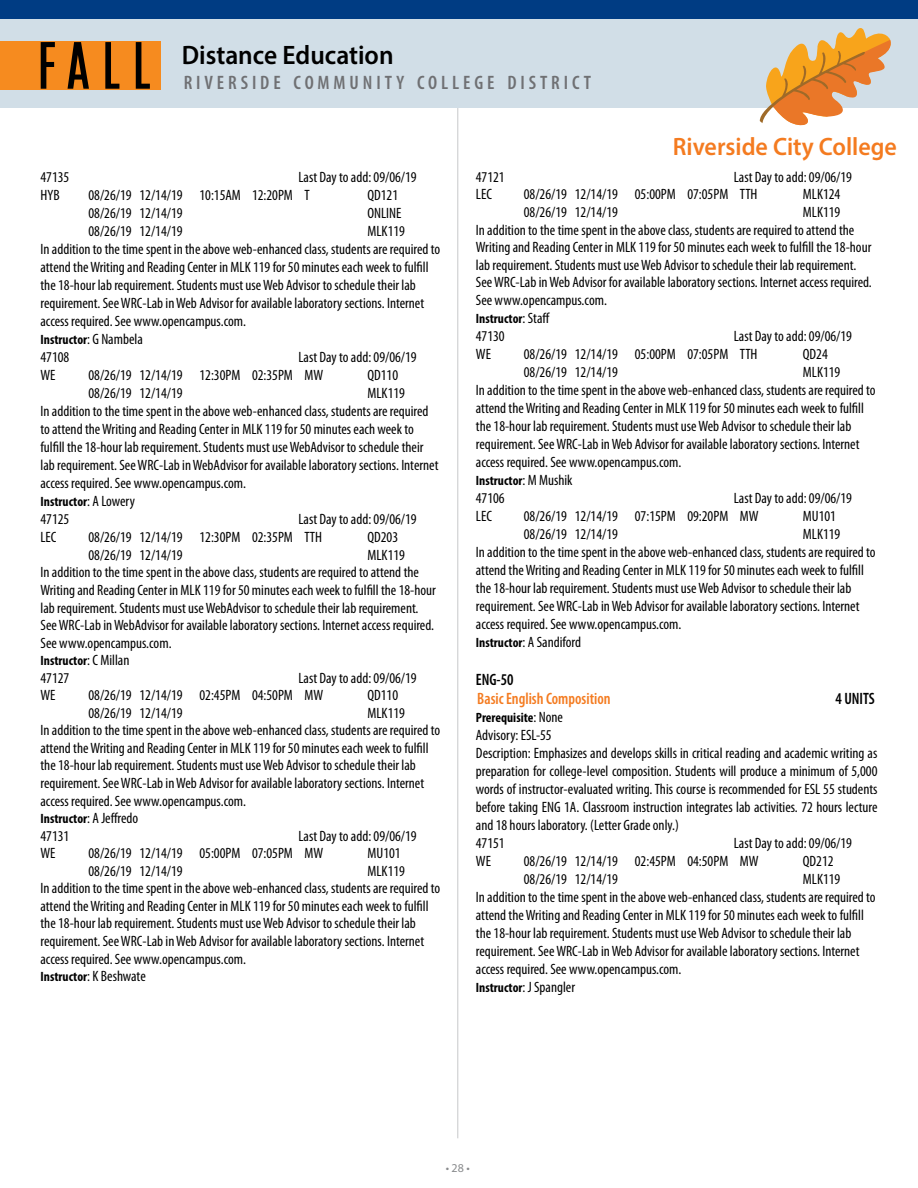
<style>
.page{position:relative;width:918px;height:1188px;background:#fff}
.page>*{position:absolute;margin:0;border:0;box-sizing:border-box;transform-origin:0 0}
.t1{font:600 26.85px "Myriad Pro";color:#000;scale:.95 1}
.t2{font:600 25.2px "Myriad Pro";color:#f47b20;scale:.95 1}
.t3{font:600 condensed 19.5px "Myriad Pro";letter-spacing:.2em;color:#6f7073}
.t4{font:600 condensed 16.5px "Myriad Pro";color:#f47b20;scale:.95 1}
.t5{font:600 condensed 16.5px "Myriad Pro";color:#000;scale:.95 1}
.t6{font:condensed 15px/18px "Myriad Pro";color:#000}
.t7{font:700 condensed 13.5px "Myriad Pro";color:#000}
.t8{font:12px "Myriad Pro";color:#888a8c}
.s1{font-weight:400;font-size:15px}
.s2{font-weight:700;font-size:13.5px}
</style>
<div class="page">
<hr style="left:457px;top:84px;width:1px;height:1054px;background:#c7c8ca">
<div style="left:0;top:0;width:918px;height:108px;background:#d1dee7"></div>
<div style="left:0;top:0;width:918px;height:18px;background:#003c83"></div>
<svg style="left:760px;top:28px;width:131px;height:98px"></svg>
<div style="left:0;top:41px;width:160px;height:48px;background:#f68b1f"></div>
<svg style="left:41px;top:42px;width:109px;height:47px"></svg>
<h1 class="t1" style="left:182px;top:38px;width:225px">Distance Education</h1>
<h3 class="t3" style="left:184px;top:71px;width:409px">RIVERSIDE COMMUNITY COLLEGE DISTRICT</h3>
<h2 class="t2" style="left:673px;top:131px;width:237px">Riverside City College</h2>
<p class="t6" style="left:40px;top:168px;width:30px">47135</p>
<p class="t6" style="left:298px;top:168px;width:120px">Last Day to add: 09/06/19</p>
<p class="t6" style="left:40px;top:186px;width:21px">HYB</p>
<p class="t6" style="left:88px;top:186px;width:223px">08/26/19 12/14/19 10:15AM 12:20PM T</p>
<p class="t6" style="left:368px;top:186px;width:32px">QD121</p>
<p class="t6" style="left:88px;top:204px;width:96px">08/26/19 12/14/19</p>
<p class="t6" style="left:368px;top:204px;width:36px">ONLINE</p>
<p class="t6" style="left:88px;top:222px;width:96px">08/26/19 12/14/19</p>
<p class="t6" style="left:40px;top:222px;width:401px;text-indent:327px">MLK119<br>In addition to the time spent in the above web-enhanced class, students are required to attend the Writing and Reading Center in MLK 119 for 50 minutes each week to fulfill the 18-hour lab requirement. Students must use Web Advisor to schedule their lab requirement. See WRC-Lab in Web Advisor for available laboratory sections. Internet access required. See www.opencampus.com.</p>
<p class="t7" style="left:40px;top:331px;width:104px">Instructor<span class="s1">: G Nambela</span></p>
<p class="t6" style="left:41px;top:348px;width:30px">47108</p>
<p class="t6" style="left:299px;top:348px;width:120px">Last Day to add: 09/06/19</p>
<p class="t6" style="left:41px;top:366px;width:17px">WE</p>
<p class="t6" style="left:89px;top:366px;width:236px">08/26/19 12/14/19 12:30PM 02:35PM MW</p>
<p class="t6" style="left:368px;top:366px;width:32px">QD110</p>
<p class="t6" style="left:89px;top:384px;width:96px">08/26/19 12/14/19</p>
<p class="t6" style="left:41px;top:384px;width:400px;text-indent:327px">MLK119<br>In addition to the time spent in the above web-enhanced class, students are required to attend the Writing and Reading Center in MLK 119 for 50 minutes each week to fulfill the 18-hour lab requirement. Students must use WebAdvisor to schedule their lab requirement. See WRC-Lab in WebAdvisor for available laboratory sections. Internet access required. See www.opencampus.com.</p>
<p class="t7" style="left:40px;top:493px;width:96px">Instructor<span class="s1">: A Lowery</span></p>
<p class="t6" style="left:41px;top:510px;width:30px">47125</p>
<p class="t6" style="left:299px;top:510px;width:120px">Last Day to add: 09/06/19</p>
<p class="t6" style="left:41px;top:528px;width:18px">LEC</p>
<p class="t6" style="left:89px;top:528px;width:235px">08/26/19 12/14/19 12:30PM 02:35PM TTH</p>
<p class="t6" style="left:368px;top:528px;width:32px">QD203</p>
<p class="t6" style="left:89px;top:546px;width:96px">08/26/19 12/14/19</p>
<p class="t6" style="left:41px;top:546px;width:397px;line-height:17.5px;text-indent:327px">MLK119<br>In addition to the time spent in the above class, students are required to attend the Writing and Reading Center in MLK 119 for 50 minutes each week to fulfill the 18-hour lab requirement. Students must use WebAdvisor to schedule their lab requirement.<br>See WRC-Lab in WebAdvisor for available laboratory sections. Internet access required.<br>See www.opencampus.com.</p>
<p class="t7" style="left:40px;top:652px;width:90px">Instructor<span class="s1">: C Millan</span></p>
<p class="t6" style="left:41px;top:669px;width:30px">47127</p>
<p class="t6" style="left:299px;top:669px;width:120px">Last Day to add: 09/06/19</p>
<p class="t6" style="left:41px;top:686px;width:17px">WE</p>
<p class="t6" style="left:89px;top:686px;width:236px">08/26/19 12/14/19 02:45PM 04:50PM MW</p>
<p class="t6" style="left:368px;top:686px;width:32px">QD110</p>
<p class="t6" style="left:89px;top:704px;width:96px">08/26/19 12/14/19</p>
<p class="t6" style="left:41px;top:704px;width:401px;line-height:17.5px;text-indent:327px">MLK119<br>In addition to the time spent in the above web-enhanced class, students are required to attend the Writing and Reading Center in MLK 119 for 50 minutes each week to fulfill the 18-hour lab requirement. Students must use Web Advisor to schedule their lab requirement. See WRC-Lab in Web Advisor for available laboratory sections. Internet access required. See www.opencampus.com.</p>
<p class="t7" style="left:40px;top:810px;width:99px">Instructor<span class="s1">: A Jeffredo</span></p>
<p class="t6" style="left:41px;top:827px;width:30px">47131</p>
<p class="t6" style="left:299px;top:827px;width:120px">Last Day to add: 09/06/19</p>
<p class="t6" style="left:41px;top:844px;width:17px">WE</p>
<p class="t6" style="left:89px;top:844px;width:236px">08/26/19 12/14/19 05:00PM 07:05PM MW</p>
<p class="t6" style="left:368px;top:844px;width:35px">MU101</p>
<p class="t6" style="left:89px;top:862px;width:96px">08/26/19 12/14/19</p>
<p class="t6" style="left:41px;top:862px;width:401px;line-height:17.5px;text-indent:327px">MLK119<br>In addition to the time spent in the above web-enhanced class, students are required to attend the Writing and Reading Center in MLK 119 for 50 minutes each week to fulfill the 18-hour lab requirement. Students must use Web Advisor to schedule their lab requirement. See WRC-Lab in Web Advisor for available laboratory sections. Internet access required. See www.opencampus.com.</p>
<p class="t7" style="left:40px;top:968px;width:107px">Instructor<span class="s1">: K Beshwate</span></p>
<p class="t6" style="left:476px;top:168px;width:30px">47121</p>
<p class="t6" style="left:734px;top:168px;width:120px">Last Day to add: 09/06/19</p>
<p class="t6" style="left:476px;top:185px;width:18px">LEC</p>
<p class="t6" style="left:524px;top:185px;width:235px">08/26/19 12/14/19 05:00PM 07:05PM TTH</p>
<p class="t6" style="left:803px;top:185px;width:39px">MLK124</p>
<p class="t6" style="left:524px;top:203px;width:96px">08/26/19 12/14/19</p>
<p class="t6" style="left:476px;top:203px;width:397px;line-height:17.5px;text-indent:327px">MLK119<br>In addition to the time spent in the above class, students are required to attend the Writing and Reading Center in MLK 119 for 50 minutes each week to fulfill the 18-hour lab requirement. Students must use Web Advisor to schedule their lab requirement.<br>See WRC-Lab in Web Advisor for available laboratory sections. Internet access required.<br>See www.opencampus.com.</p>
<p class="t7" style="left:476px;top:310px;width:75px">Instructor<span class="s1">: Staff</span></p>
<p class="t6" style="left:476px;top:327px;width:30px">47130</p>
<p class="t6" style="left:734px;top:327px;width:120px">Last Day to add: 09/06/19</p>
<p class="t6" style="left:476px;top:345px;width:17px">WE</p>
<p class="t6" style="left:524px;top:345px;width:235px">08/26/19 12/14/19 05:00PM 07:05PM TTH</p>
<p class="t6" style="left:803px;top:345px;width:26px">QD24</p>
<p class="t6" style="left:524px;top:363px;width:96px">08/26/19 12/14/19</p>
<p class="t6" style="left:476px;top:363px;width:401px;text-indent:327px">MLK119<br>In addition to the time spent in the above web-enhanced class, students are required to attend the Writing and Reading Center in MLK 119 for 50 minutes each week to fulfill the 18-hour lab requirement. Students must use Web Advisor to schedule their lab requirement. See WRC-Lab in Web Advisor for available laboratory sections. Internet access required. See www.opencampus.com.</p>
<p class="t7" style="left:476px;top:472px;width:98px">Instructor<span class="s1">: M Mushik</span></p>
<p class="t6" style="left:476px;top:489px;width:30px">47106</p>
<p class="t6" style="left:734px;top:489px;width:120px">Last Day to add: 09/06/19</p>
<p class="t6" style="left:476px;top:507px;width:18px">LEC</p>
<p class="t6" style="left:524px;top:507px;width:236px">08/26/19 12/14/19 07:15PM 09:20PM MW</p>
<p class="t6" style="left:803px;top:507px;width:35px">MU101</p>
<p class="t6" style="left:524px;top:525px;width:96px">08/26/19 12/14/19</p>
<p class="t6" style="left:476px;top:525px;width:401px;text-indent:327px">MLK119<br>In addition to the time spent in the above web-enhanced class, students are required to attend the Writing and Reading Center in MLK 119 for 50 minutes each week to fulfill the 18-hour lab requirement. Students must use Web Advisor to schedule their lab requirement. See WRC-Lab in Web Advisor for available laboratory sections. Internet access required. See www.opencampus.com.<br><span class="s2">Instructor</span>: A Sandiford</p>
<p class="t5" style="left:476px;top:669px;width:41px">ENG-50</p>
<p class="t4" style="left:477px;top:689px;width:142px">Basic English Composition</p>
<p class="t5" style="left:835px;top:689px;width:43px">4 UNITS</p>
<p class="t7" style="left:476px;top:709px;width:89px">Prerequisite<span class="s1">: None</span></p>
<p class="t6" style="left:476px;top:726px;width:403px">Advisory: ESL-55<br>Description: Emphasizes and develops skills in critical reading and academic writing as preparation for college-level composition. Students will produce a minimum of 5,000 words of instructor-evaluated writing. This course is recommended for ESL 55 students before taking ENG 1A. Classroom instruction integrates lab activities. 72 hours lecture and 18 hours laboratory. (Letter Grade only.)<br>47151</p>
<p class="t6" style="left:734px;top:834px;width:120px">Last Day to add: 09/06/19</p>
<p class="t6" style="left:476px;top:852px;width:17px">WE</p>
<p class="t6" style="left:524px;top:852px;width:236px">08/26/19 12/14/19 02:45PM 04:50PM MW</p>
<p class="t6" style="left:803px;top:852px;width:32px">QD212</p>
<p class="t6" style="left:524px;top:870px;width:96px">08/26/19 12/14/19</p>
<p class="t6" style="left:476px;top:870px;width:401px;text-indent:327px">MLK119<br>In addition to the time spent in the above web-enhanced class, students are required to attend the Writing and Reading Center in MLK 119 for 50 minutes each week to fulfill the 18-hour lab requirement. Students must use Web Advisor to schedule their lab requirement. See WRC-Lab in Web Advisor for available laboratory sections. Internet access required. See www.opencampus.com.</p>
<p class="t7" style="left:476px;top:979px;width:101px">Instructor<span class="s1">: J Spangler</span></p>
<p class="t8" style="left:446px;top:1160px;width:26px">• 28 •</p>
</div>
